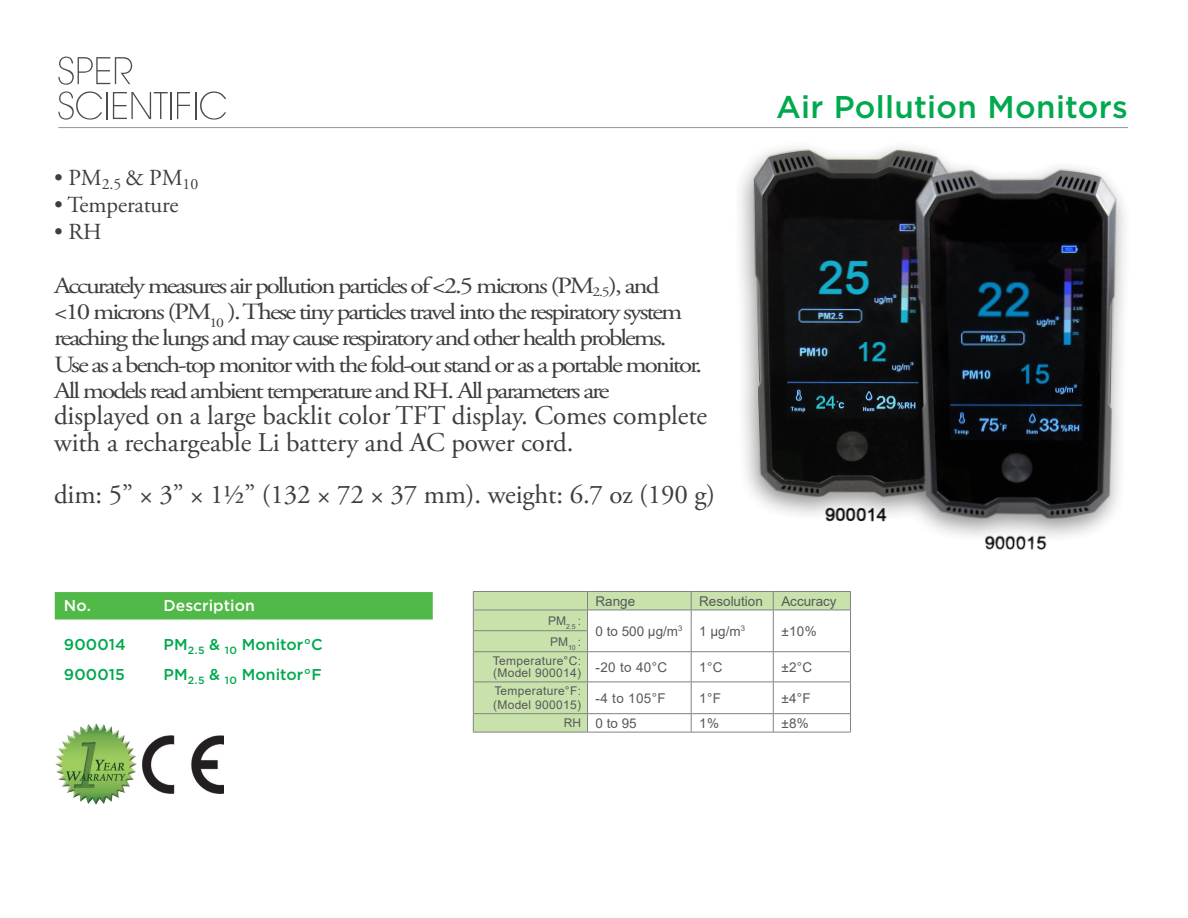
<style>
.page{position:relative;width:1188px;height:918px;background:#fff}
.page>*{position:absolute;margin:0;border:0;box-sizing:border-box;transform-origin:0 0}
.E__Item_Headline_GRE{font:500 31.35px "Gotham";letter-spacing:.01em;color:#00a94e}
.E__Item_Body_Text{font:27px "Adobe Garamond Pro";letter-spacing:-.005em;color:#3e3e3f}
.E__Item_Body_Text-2{font:23.25px "Adobe Garamond Pro";letter-spacing:-.075em;color:#3e3e3f;scale:1.16 1}
.E__Item_Subhead{font:23.25px "Adobe Garamond Pro";letter-spacing:-.075em;color:#3e3e3f;scale:1.16 1}
.E__Item_Subhead-2{font:22.95px "Adobe Garamond Pro";letter-spacing:-.005em;color:#3e3e3f}
.E__SKU_List_BOLD_GRE{font:500 15.75px "Gotham";letter-spacing:.005em;color:#00a94e}
.E__SKU_List_BOLD_WHI{font:500 15.75px "Gotham";letter-spacing:.005em;color:#fff}
.t1{font:13.5px "Arial";color:#57585a}
.t2{font:12px "Arial";letter-spacing:.025em;color:#57585a}
</style>
<div class="page">
<img style="left:740px;top:147px;width:385px;height:403px">
<svg style="left:58px;top:57px;width:74px;height:28px"></svg>
<svg style="left:58px;top:91px;width:44px;height:29px"></svg>
<hr style="left:106px;top:92px;width:2px;height:27px;background:#231f20">
<svg style="left:113px;top:92px;width:55px;height:27px"></svg>
<hr style="left:170px;top:92px;width:2px;height:27px;background:#231f20">
<svg style="left:177px;top:91px;width:49px;height:29px"></svg>
<hr style="left:58px;top:127px;width:1070px;height:1px;background:#939598">
<hr style="left:473px;top:591px;width:115px;height:1px;background:#808285">
<hr style="left:588px;top:591px;width:103px;height:1px;background:#808285">
<hr style="left:691px;top:591px;width:82px;height:1px;background:#808285">
<hr style="left:773px;top:591px;width:78px;height:1px;background:#808285">
<svg style="left:473px;top:592px;width:378px;height:140px"></svg>
<hr style="left:473px;top:732px;width:115px;height:1px;background:#808285">
<hr style="left:588px;top:732px;width:103px;height:1px;background:#808285">
<hr style="left:691px;top:732px;width:82px;height:1px;background:#808285">
<hr style="left:773px;top:732px;width:78px;height:1px;background:#808285">
<svg style="left:55px;top:592px;width:378px;height:28px"></svg>
<img style="left:55px;top:723px;width:81px;height:81px">
<img style="left:142px;top:735px;width:81px;height:58px">
<p class="E__Item_Subhead-2" style="left:54px;top:164px;width:146px">• PM<sub>2.5</sub> &amp; PM<sub>10</sub></p>
<p class="E__Item_Subhead-2" style="left:54px;top:191px;width:126px">• Temperature</p>
<p class="E__Item_Subhead-2" style="left:54px;top:218px;width:49px">• RH</p>
<p class="E__Item_Subhead" style="left:54px;top:271px;width:523px">Accurately measures air pollution particles of &lt;2.5 microns (PM<sub>2.5</sub>), and</p>
<p class="E__Item_Body_Text-2" style="left:54px;top:298px;width:543px">&lt;10 microns (PM<sub>10</sub> ). These tiny particles travel into the respiratory system</p>
<p class="E__Item_Body_Text-2" style="left:54px;top:324px;width:530px">reaching the lungs and may cause respiratory and other health problems.</p>
<p class="E__Item_Body_Text-2" style="left:54px;top:350px;width:560px">Use as a bench-top monitor with the fold-out stand or as a portable monitor.</p>
<p class="E__Item_Body_Text-2" style="left:54px;top:377px;width:480px">All models read ambient temperature and RH. All parameters are</p>
<p class="E__Item_Body_Text" style="left:54px;top:400px;width:655px">displayed on a large backlit color TFT display. Comes complete</p>
<p class="E__Item_Body_Text" style="left:54px;top:426px;width:521px">with a rechargeable Li battery and AC power cord.</p>
<p class="E__Item_Body_Text" style="left:54px;top:479px;width:663px">dim: 5” × 3” × 1½” (132 × 72 × 37 mm). weight: 6.7 oz (190 g)</p>
<p class="E__Item_Headline_GRE" style="left:776px;top:86px;width:354px">Air Pollution Monitors</p>
<p class="E__SKU_List_BOLD_WHI" style="left:64px;top:595px;width:29px">No.</p>
<p class="E__SKU_List_BOLD_WHI" style="left:163px;top:595px;width:93px">Description</p>
<p class="E__SKU_List_BOLD_GRE" style="left:64px;top:634px;width:64px">900014</p>
<p class="E__SKU_List_BOLD_GRE" style="left:163px;top:634px;width:161px">PM<sub>2.5</sub> &amp; <sub>10</sub> Monitor°C</p>
<p class="E__SKU_List_BOLD_GRE" style="left:64px;top:664px;width:63px">900015</p>
<p class="E__SKU_List_BOLD_GRE" style="left:163px;top:664px;width:160px">PM<sub>2.5</sub> &amp; <sub>10</sub> Monitor°F</p>
<p class="t2" style="left:548px;top:612px;width:35px">PM<sub>2.5</sub> :</p>
<p class="t2" style="left:550px;top:633px;width:33px">PM<sub>10</sub> :</p>
<p class="t2" style="left:493px;top:653px;width:90px">Temperature°C:</p>
<p class="t2" style="left:493px;top:665px;width:89px">(Model 900014)</p>
<p class="t2" style="left:494px;top:682px;width:88px">Temperature°F:</p>
<p class="t2" style="left:493px;top:697px;width:89px">(Model 900015)</p>
<p class="t1" style="left:596px;top:592px;width:41px">Range</p>
<p class="t1" style="left:699px;top:592px;width:65px">Resolution</p>
<p class="t1" style="left:781px;top:592px;width:57px">Accuracy</p>
<p class="t1" style="left:596px;top:622px;width:88px">0 to 500 µg/m<sup>3</sup></p>
<p class="t1" style="left:699px;top:622px;width:47px">1 µg/m<sup>3</sup></p>
<p class="t1" style="left:781px;top:622px;width:37px">±10%</p>
<p class="t1" style="left:596px;top:658px;width:73px">-20 to 40°C</p>
<p class="t1" style="left:699px;top:658px;width:25px">1°C</p>
<p class="t1" style="left:781px;top:658px;width:32px">±2°C</p>
<p class="t1" style="left:596px;top:689px;width:72px">-4 to 105°F</p>
<p class="t1" style="left:699px;top:689px;width:23px">1°F</p>
<p class="t1" style="left:781px;top:689px;width:31px">±4°F</p>
<p class="t2" style="left:564px;top:715px;width:19px">RH</p>
<p class="t1" style="left:596px;top:714px;width:43px">0 to 95</p>
<p class="t1" style="left:699px;top:714px;width:21px">1%</p>
<p class="t1" style="left:781px;top:714px;width:29px">±8%</p>
</div>
